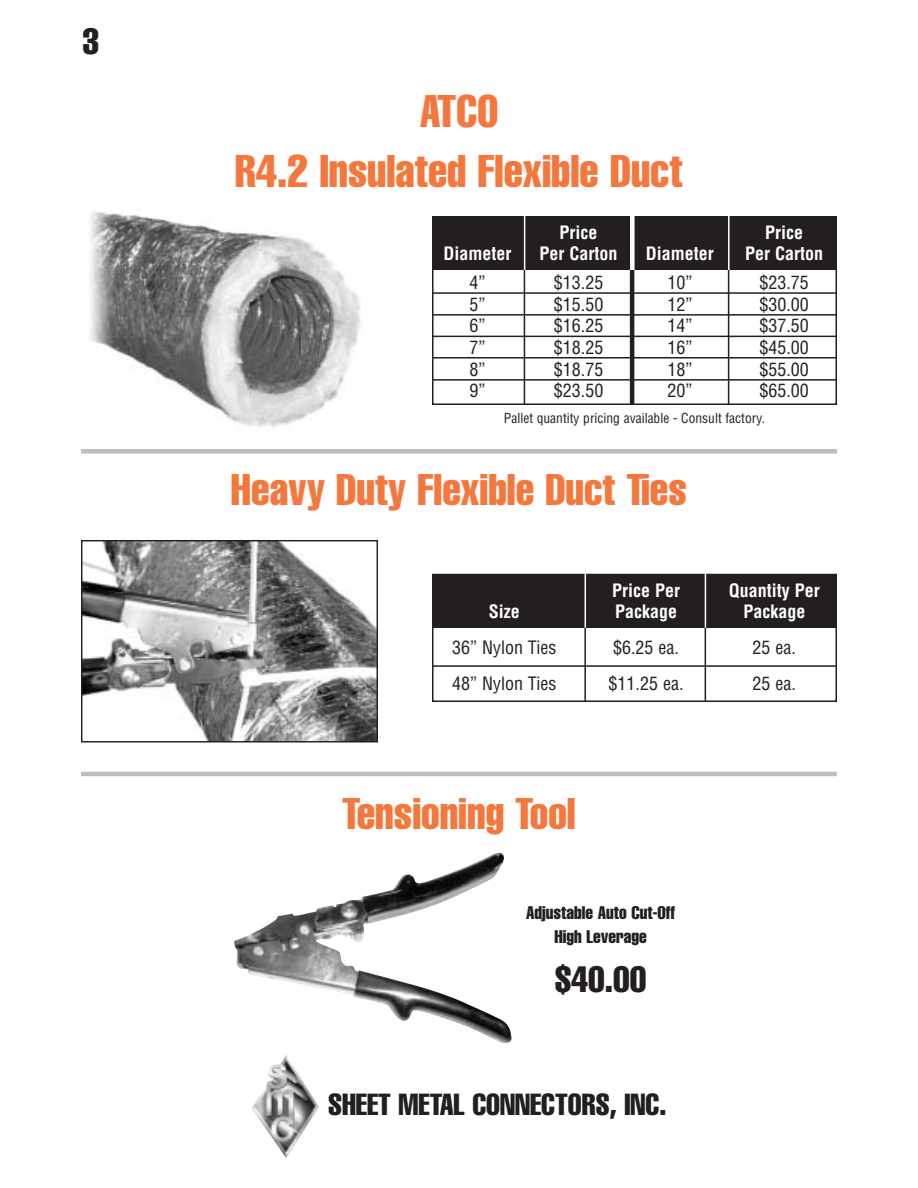
<style>
.page{position:relative;width:918px;height:1188px;background:#fff}
.page>*{position:absolute;margin:0;border:0;box-sizing:border-box;transform-origin:0 0}
.t1{font:extra-condensed 45px/60px "Helvetica";color:#f4783e;text-align:center}
.t2{font:extra-condensed 43.5px "Helvetica";color:#f4783e}
.t3{font:extra-condensed 36px "Helvetica";color:#231f1f}
.t4{font:extra-condensed 30px "Helvetica";color:#231f1f}
.t5{font:condensed 18px "Helvetica";color:#231f1f}
.t6{font:700 condensed 18px "Helvetica";color:#fff}
.t7{font:extra-condensed 18px/24px "Helvetica";color:#231f1f;text-align:center}
.t8{font:condensed 13.5px "Helvetica";color:#231f1f}
</style>
<div class="page">
<svg style="left:432px;top:270px;width:405px;height:432px"></svg>
<img style="left:252px;top:1055px;width:67px;height:103px">
<div style="left:432px;top:216px;width:405px;height:54px;background:#231f1f"></div>
<hr style="left:524px;top:270px;width:1px;height:135px;background:#231f1f">
<hr style="left:630px;top:270px;width:4px;height:135px;background:#231f1f">
<img style="left:91px;top:212px;width:270px;height:216px">
<img style="left:234px;top:852px;width:278px;height:191px">
<img style="left:83px;top:542px;width:293px;height:199px">
<div style="left:81px;top:540px;width:297px;height:203px;border:1px solid #231f1f"></div>
<hr style="left:728px;top:270px;width:1px;height:135px;background:#231f1f">
<div style="left:432px;top:574px;width:405px;height:54px;background:#231f1f"></div>
<hr style="left:584px;top:628px;width:2px;height:74px;background:#231f1f">
<hr style="left:705px;top:628px;width:1px;height:74px;background:#231f1f">
<hr style="left:432px;top:665px;width:405px;height:2px;background:#231f1f">
<div style="left:81px;top:449px;width:756px;height:5px;background:#bcbec0"></div>
<hr style="left:81px;top:772px;width:756px;height:4px;background:#bcbec0">
<hr style="left:524px;top:216px;width:1px;height:54px;background:#fff">
<div style="left:630px;top:216px;width:5px;height:54px;background:#fff"></div>
<hr style="left:728px;top:216px;width:2px;height:54px;background:#fff">
<hr style="left:432px;top:292px;width:405px;height:2px;background:#231f1f">
<hr style="left:432px;top:314px;width:405px;height:2px;background:#231f1f">
<hr style="left:432px;top:336px;width:405px;height:1px;background:#231f1f">
<hr style="left:432px;top:357px;width:405px;height:2px;background:#231f1f">
<hr style="left:432px;top:379px;width:405px;height:2px;background:#231f1f">
<hr style="left:585px;top:574px;width:1px;height:54px;background:#fff">
<hr style="left:705px;top:574px;width:1px;height:54px;background:#fff">
<h3 class="t3" style="left:83px;top:28px;width:18px">3</h3>
<h1 class="t1" style="left:235px;top:83px;width:449px">ATCO<br>R4.2 Insulated Flexible Duct</h1>
<p class="t6" style="left:560px;top:225px;width:39px">Price</p>
<p class="t6" style="left:765px;top:225px;width:39px">Price</p>
<p class="t6" style="left:443px;top:247px;width:69px">Diameter</p>
<p class="t6" style="left:540px;top:247px;width:79px">Per Carton</p>
<p class="t6" style="left:646px;top:247px;width:69px">Diameter</p>
<p class="t6" style="left:745px;top:247px;width:79px">Per Carton</p>
<p class="t5" style="left:469px;top:276px;width:18px">4”</p>
<p class="t5" style="left:554px;top:276px;width:51px">$13.25</p>
<p class="t5" style="left:667px;top:276px;width:27px">10”</p>
<p class="t5" style="left:759px;top:276px;width:51px">$23.75</p>
<p class="t5" style="left:469px;top:297px;width:18px">5”</p>
<p class="t5" style="left:554px;top:297px;width:51px">$15.50</p>
<p class="t5" style="left:667px;top:297px;width:27px">12”</p>
<p class="t5" style="left:759px;top:297px;width:51px">$30.00</p>
<p class="t5" style="left:469px;top:319px;width:18px">6”</p>
<p class="t5" style="left:554px;top:319px;width:51px">$16.25</p>
<p class="t5" style="left:667px;top:319px;width:27px">14”</p>
<p class="t5" style="left:759px;top:319px;width:51px">$37.50</p>
<p class="t5" style="left:469px;top:341px;width:18px">7”</p>
<p class="t5" style="left:554px;top:341px;width:51px">$18.25</p>
<p class="t5" style="left:667px;top:341px;width:27px">16”</p>
<p class="t5" style="left:759px;top:341px;width:51px">$45.00</p>
<p class="t5" style="left:469px;top:362px;width:18px">8”</p>
<p class="t5" style="left:554px;top:362px;width:51px">$18.75</p>
<p class="t5" style="left:667px;top:362px;width:27px">18”</p>
<p class="t5" style="left:759px;top:362px;width:51px">$55.00</p>
<p class="t5" style="left:469px;top:384px;width:18px">9”</p>
<p class="t5" style="left:554px;top:384px;width:51px">$23.50</p>
<p class="t5" style="left:667px;top:384px;width:27px">20”</p>
<p class="t5" style="left:759px;top:384px;width:51px">$65.00</p>
<p class="t8" style="left:504px;top:413px;width:263px">Pallet quantity pricing available - Consult factory.</p>
<h2 class="t2" style="left:231px;top:474px;width:458px">Heavy Duty Flexible Duct Ties</h2>
<p class="t6" style="left:612px;top:583px;width:69px">Price Per</p>
<p class="t6" style="left:729px;top:583px;width:92px">Quantity Per</p>
<p class="t6" style="left:489px;top:605px;width:33px">Size</p>
<p class="t6" style="left:615px;top:605px;width:63px">Package</p>
<p class="t6" style="left:743px;top:605px;width:63px">Package</p>
<p class="t5" style="left:452px;top:641px;width:106px">36” Nylon Ties</p>
<p class="t5" style="left:613px;top:641px;width:67px">$6.25 ea.</p>
<p class="t5" style="left:753px;top:641px;width:45px">25 ea.</p>
<p class="t5" style="left:452px;top:677px;width:106px">48” Nylon Ties</p>
<p class="t5" style="left:609px;top:677px;width:76px">$11.25 ea.</p>
<p class="t5" style="left:753px;top:677px;width:45px">25 ea.</p>
<h2 class="t2" style="left:342px;top:798px;width:235px">Tensioning Tool</h2>
<p class="t7" style="left:526px;top:902px;width:150px">Adjustable Auto Cut-Off<br>High Leverage</p>
<h3 class="t3" style="left:555px;top:967px;width:93px">$40.00</h3>
<h3 class="t4" style="left:328px;top:1093px;width:340px">SHEET METAL CONNECTORS, INC.</h3>
</div>
